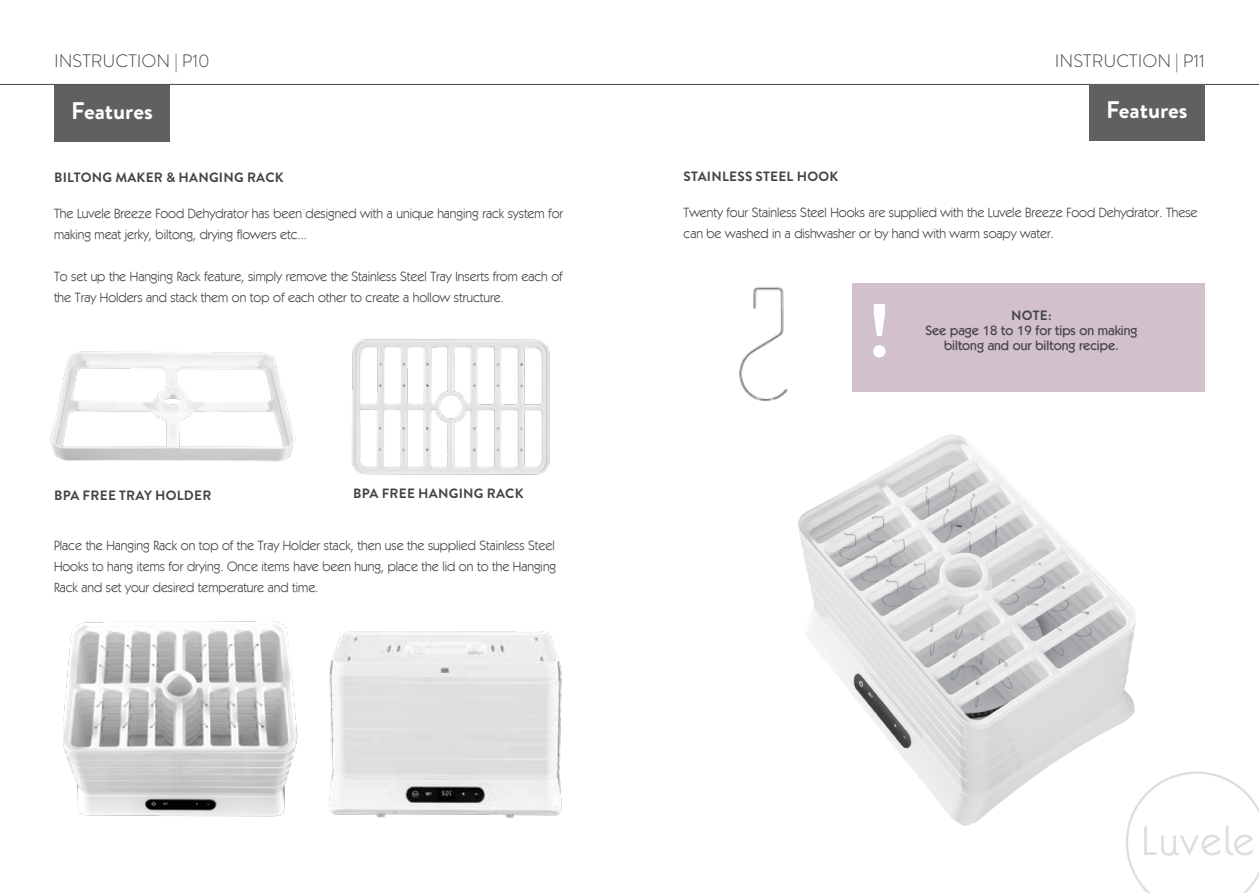
<style>
.page{position:relative;width:1259px;height:893px;background:#fff}
.page>*{position:absolute;margin:0;border:0;box-sizing:border-box;transform-origin:0 0}
.t1{font:700 75.6px "Brandon Grotesque";color:#fff}
.t2{font:700 24px "Brandon Grotesque";color:#fff}
.t3{font:300 18px "Brandon Grotesque";color:#444344}
.t4{font:13.5px/21px "Kabel IT Cby BT";color:#444344}
.t5{font:700 13.5px "Brandon Grotesque";letter-spacing:.02em;color:#444344}
.t6{font:500 13.5px "Kabel IT Cby BT";color:#454545}
.t7{font:700 13.5px "Brandon Grotesque";color:#454545}
</style>
<div class="page">
<hr style="left:0;top:84px;width:1259px;height:1px;background:#444344">
<div style="left:54px;top:85px;width:116px;height:56px;background:#5f6060"></div>
<div style="left:1089px;top:84px;width:116px;height:56px;background:#5f6060"></div>
<img style="left:50px;top:351px;width:246px;height:111px">
<img style="left:351px;top:339px;width:199px;height:136px">
<img style="left:63px;top:621px;width:235px;height:196px">
<img style="left:329px;top:631px;width:233px;height:187px">
<div style="left:853px;top:283px;width:352px;height:108px;background:#d2c0cd"></div>
<img style="left:739px;top:287px;width:49px;height:114px">
<img style="left:798px;top:434px;width:338px;height:392px">
<svg style="left:1125px;top:771px;width:134px;height:122px"></svg>
<h3 class="t3" style="left:54px;top:49px;width:157px">INSTRUCTION | P10</h3>
<h3 class="t3" style="left:1055px;top:48px;width:152px">INSTRUCTION | P11</h3>
<h2 class="t2" style="left:71px;top:94px;width:83px">Features</h2>
<h2 class="t2" style="left:1106px;top:93px;width:83px">Features</h2>
<p class="t5" style="left:54px;top:168px;width:231px">BILTONG MAKER &amp; HANGING RACK</p>
<p class="t4" style="left:54px;top:202px;width:511px">The Luvele Breeze Food Dehydrator has been designed with a unique hanging rack system for making meat jerky, biltong, drying flowers etc...</p>
<p class="t4" style="left:54px;top:265px;width:510px">To set up the Hanging Rack feature, simply remove the Stainless Steel Tray Inserts from each of the Tray Holders and stack them on top of each other to create a hollow structure.</p>
<p class="t5" style="left:54px;top:485px;width:159px">BPA FREE TRAY HOLDER</p>
<p class="t5" style="left:353px;top:484px;width:172px">BPA FREE HANGING RACK</p>
<p class="t4" style="left:54px;top:535px;width:504px;text-align:justify">Place the Hanging Rack on top of the Tray Holder stack, then use the supplied Stainless Steel Hooks to hang items for drying. Once items have been hung, place the lid on to the Hanging Rack and set your desired temperature and time.</p>
<p class="t5" style="left:683px;top:167px;width:156px">STAINLESS STEEL HOOK</p>
<p class="t4" style="left:683px;top:201px;width:515px">Twenty four Stainless Steel Hooks are supplied with the Luvele Breeze Food Dehydrator. These can be washed in a dishwasher or by hand with warm soapy water.</p>
<h1 class="t1" style="left:867px;top:278px;width:25px">!</h1>
<p class="t7" style="left:1011px;top:306px;width:42px">NOTE:</p>
<p class="t6" style="left:925px;top:322px;width:214px">See page 18 to 19 for tips on making</p>
<p class="t6" style="left:944px;top:337px;width:176px">biltong and our biltong recipe.</p>
</div>
